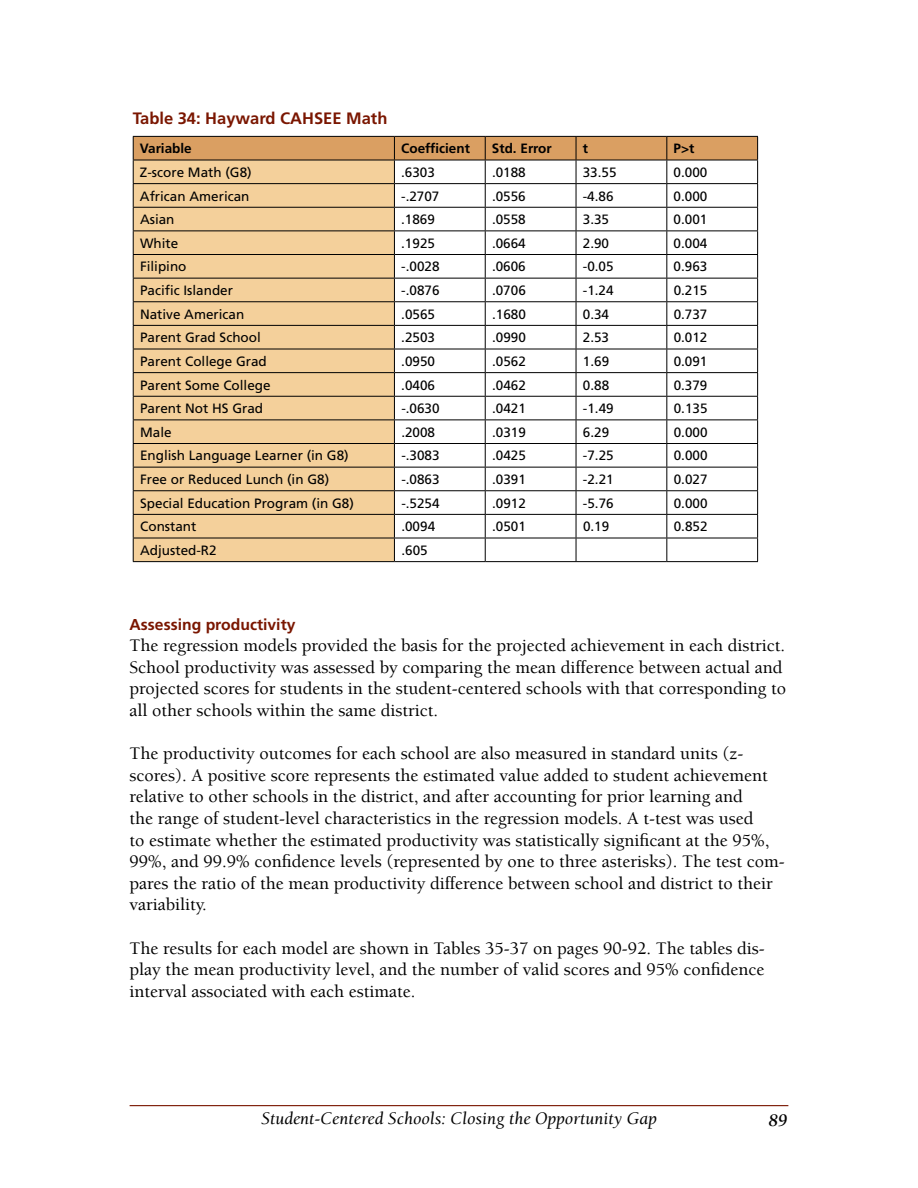
<style>
.page{position:relative;width:918px;height:1188px;background:#fff}
.page>*{position:absolute;margin:0;border:0;box-sizing:border-box;transform-origin:0 0}
.t1{font:500 18px/21.6px "Berkeley LT";color:#000}
.t2{font:italic 18px "Berkeley LT";color:#000}
.t3{font:italic 700 18px "Berkeley LT";color:#000}
.t4{font:700 16.5px "Frutiger LT Std";color:#7a1600}
.t5{font:700 15.75px "Frutiger LT Std";color:#7a1600}
.t6{font:13.5px "Frutiger LT Std";color:#000}
.t7{font:700 13.5px "Frutiger LT Std";color:#000}
</style>
<div class="page">
<hr style="left:130px;top:1105px;width:658px;height:1px;background:#7a1600">
<svg style="left:133px;top:136px;width:625px;height:425px"></svg>
<hr style="left:133px;top:561px;width:261px;height:1px;background:#000">
<hr style="left:394px;top:561px;width:91px;height:1px;background:#000">
<hr style="left:485px;top:561px;width:91px;height:1px;background:#000">
<hr style="left:576px;top:561px;width:91px;height:1px;background:#000">
<hr style="left:667px;top:561px;width:91px;height:1px;background:#000">
<p class="t4" style="left:133px;top:108px;width:256px">Table 34: Hayward CAHSEE Math</p>
<p class="t7" style="left:140px;top:141px;width:53px">Variable</p>
<p class="t7" style="left:401px;top:141px;width:70px">Coefficient</p>
<p class="t7" style="left:492px;top:141px;width:61px">Std. Error</p>
<p class="t7" style="left:583px;top:141px;width:7px">t</p>
<p class="t7" style="left:674px;top:141px;width:22px">P&gt;t</p>
<p class="t6" style="left:140px;top:164px;width:113px">Z-score Math (G8)</p>
<p class="t6" style="left:401px;top:164px;width:35px">.6303</p>
<p class="t6" style="left:492px;top:164px;width:35px">.0188</p>
<p class="t6" style="left:583px;top:164px;width:35px">33.55</p>
<p class="t6" style="left:674px;top:164px;width:35px">0.000</p>
<p class="t6" style="left:140px;top:188px;width:111px">African American</p>
<p class="t6" style="left:401px;top:188px;width:40px">-.2707</p>
<p class="t6" style="left:492px;top:188px;width:35px">.0556</p>
<p class="t6" style="left:583px;top:188px;width:32px">-4.86</p>
<p class="t6" style="left:674px;top:188px;width:35px">0.000</p>
<p class="t6" style="left:140px;top:212px;width:36px">Asian</p>
<p class="t6" style="left:401px;top:212px;width:35px">.1869</p>
<p class="t6" style="left:492px;top:212px;width:35px">.0558</p>
<p class="t6" style="left:583px;top:212px;width:28px">3.35</p>
<p class="t6" style="left:674px;top:212px;width:35px">0.001</p>
<p class="t6" style="left:140px;top:235px;width:40px">White</p>
<p class="t6" style="left:401px;top:235px;width:35px">.1925</p>
<p class="t6" style="left:492px;top:235px;width:35px">.0664</p>
<p class="t6" style="left:583px;top:235px;width:28px">2.90</p>
<p class="t6" style="left:674px;top:235px;width:35px">0.004</p>
<p class="t6" style="left:140px;top:259px;width:48px">Filipino</p>
<p class="t6" style="left:401px;top:259px;width:40px">-.0028</p>
<p class="t6" style="left:492px;top:259px;width:35px">.0606</p>
<p class="t6" style="left:583px;top:259px;width:32px">-0.05</p>
<p class="t6" style="left:674px;top:259px;width:35px">0.963</p>
<p class="t6" style="left:140px;top:282px;width:95px">Pacific Islander</p>
<p class="t6" style="left:401px;top:282px;width:40px">-.0876</p>
<p class="t6" style="left:492px;top:282px;width:35px">.0706</p>
<p class="t6" style="left:583px;top:282px;width:32px">-1.24</p>
<p class="t6" style="left:674px;top:282px;width:35px">0.215</p>
<p class="t6" style="left:140px;top:306px;width:106px">Native American</p>
<p class="t6" style="left:401px;top:306px;width:35px">.0565</p>
<p class="t6" style="left:492px;top:306px;width:35px">.1680</p>
<p class="t6" style="left:583px;top:306px;width:28px">0.34</p>
<p class="t6" style="left:674px;top:306px;width:35px">0.737</p>
<p class="t6" style="left:140px;top:330px;width:122px">Parent Grad School</p>
<p class="t6" style="left:401px;top:330px;width:35px">.2503</p>
<p class="t6" style="left:492px;top:330px;width:35px">.0990</p>
<p class="t6" style="left:583px;top:330px;width:28px">2.53</p>
<p class="t6" style="left:674px;top:330px;width:35px">0.012</p>
<p class="t6" style="left:140px;top:353px;width:128px">Parent College Grad</p>
<p class="t6" style="left:401px;top:353px;width:35px">.0950</p>
<p class="t6" style="left:492px;top:353px;width:35px">.0562</p>
<p class="t6" style="left:583px;top:353px;width:28px">1.69</p>
<p class="t6" style="left:674px;top:353px;width:35px">0.091</p>
<p class="t6" style="left:140px;top:377px;width:132px">Parent Some College</p>
<p class="t6" style="left:401px;top:377px;width:35px">.0406</p>
<p class="t6" style="left:492px;top:377px;width:35px">.0462</p>
<p class="t6" style="left:583px;top:377px;width:28px">0.88</p>
<p class="t6" style="left:674px;top:377px;width:35px">0.379</p>
<p class="t6" style="left:140px;top:401px;width:125px">Parent Not HS Grad</p>
<p class="t6" style="left:401px;top:401px;width:40px">-.0630</p>
<p class="t6" style="left:492px;top:401px;width:35px">.0421</p>
<p class="t6" style="left:583px;top:401px;width:32px">-1.49</p>
<p class="t6" style="left:674px;top:401px;width:35px">0.135</p>
<p class="t6" style="left:140px;top:424px;width:33px">Male</p>
<p class="t6" style="left:401px;top:424px;width:35px">.2008</p>
<p class="t6" style="left:492px;top:424px;width:35px">.0319</p>
<p class="t6" style="left:583px;top:424px;width:28px">6.29</p>
<p class="t6" style="left:674px;top:424px;width:35px">0.000</p>
<p class="t6" style="left:140px;top:448px;width:210px">English Language Learner (in G8)</p>
<p class="t6" style="left:401px;top:448px;width:40px">-.3083</p>
<p class="t6" style="left:492px;top:448px;width:35px">.0425</p>
<p class="t6" style="left:583px;top:448px;width:32px">-7.25</p>
<p class="t6" style="left:674px;top:448px;width:35px">0.000</p>
<p class="t6" style="left:140px;top:471px;width:191px">Free or Reduced Lunch (in G8)</p>
<p class="t6" style="left:401px;top:471px;width:40px">-.0863</p>
<p class="t6" style="left:492px;top:471px;width:35px">.0391</p>
<p class="t6" style="left:583px;top:471px;width:32px">-2.21</p>
<p class="t6" style="left:674px;top:471px;width:35px">0.027</p>
<p class="t6" style="left:140px;top:495px;width:215px">Special Education Program (in G8)</p>
<p class="t6" style="left:401px;top:495px;width:40px">-.5254</p>
<p class="t6" style="left:492px;top:495px;width:35px">.0912</p>
<p class="t6" style="left:583px;top:495px;width:32px">-5.76</p>
<p class="t6" style="left:674px;top:495px;width:35px">0.000</p>
<p class="t6" style="left:140px;top:519px;width:58px">Constant</p>
<p class="t6" style="left:401px;top:519px;width:35px">.0094</p>
<p class="t6" style="left:492px;top:519px;width:35px">.0501</p>
<p class="t6" style="left:583px;top:519px;width:28px">0.19</p>
<p class="t6" style="left:674px;top:519px;width:35px">0.852</p>
<p class="t6" style="left:140px;top:542px;width:78px">Adjusted-R2</p>
<p class="t6" style="left:401px;top:542px;width:28px">.605</p>
<p class="t5" style="left:130px;top:615px;width:167px">Assessing productivity</p>
<p class="t1" style="left:130px;top:635px;width:658px">The regression models provided the basis for the projected achievement in each district.<br>School productivity was assessed by comparing the mean difference between actual and projected scores for students in the student-centered schools with that corresponding to all other schools within the same district.</p>
<p class="t1" style="left:130px;top:743px;width:657px">The productivity outcomes for each school are also measured in standard units (z&shy;scores). A positive score represents the estimated value added to student achievement relative to other schools in the district, and after accounting for prior learning and<br>the range of student-level characteristics in the regression models. A t-test was used<br>to estimate whether the estimated productivity was statistically significant at the 95%, 99%, and 99.9% confidence levels (represented by one to three asterisks). The test com&shy;pares the ratio of the mean productivity difference between school and district to their variability.</p>
<p class="t1" style="left:130px;top:937px;width:637px;text-align:justify">The results for each model are shown in Tables 35-37 on pages 90-92. The tables dis&shy;play the mean productivity level, and the number of valid scores and 95% confidence interval associated with each estimate.</p>
<p class="t2" style="left:261px;top:1109px;width:397px">Student-Centered Schools: Closing the Opportunity Gap</p>
<p class="t3" style="left:769px;top:1111px;width:20px">89</p>
</div>
